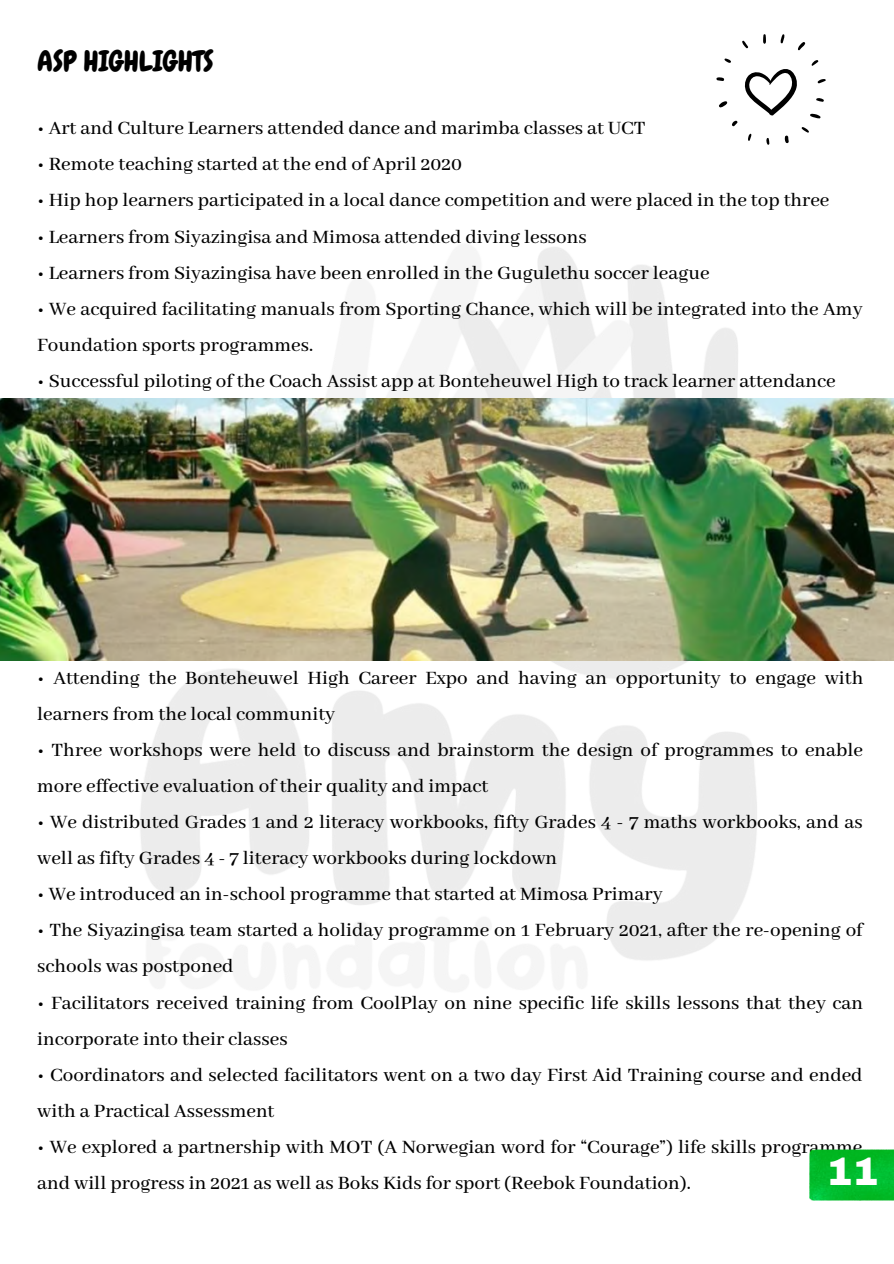
<style>
.page{position:relative;width:894px;height:1264px;background:#fff}
.page>*{position:absolute;margin:0;border:0;box-sizing:border-box;transform-origin:0 0}
.t1{font:900 39px "Archivo";color:#fff}
.t2{font:28.5px "Chewy";color:#000}
.t3{font:500 21px/36px "Abhaya Libre";color:#000}
</style>
<div class="page">
<img style="left:0;top:247px;width:893px;height:744px">
<img style="left:809px;top:1149px;width:84px;height:51px">
<img style="left:0;top:398px;width:893px;height:262px">
<svg style="left:744px;top:69px;width:53px;height:47px"></svg>
<svg style="left:763px;top:34px;width:3px;height:10px"></svg>
<svg style="left:742px;top:40px;width:6px;height:9px"></svg>
<svg style="left:724px;top:58px;width:7px;height:5px"></svg>
<svg style="left:716px;top:77px;width:8px;height:4px"></svg>
<svg style="left:719px;top:101px;width:8px;height:7px"></svg>
<svg style="left:732px;top:120px;width:5px;height:7px"></svg>
<svg style="left:748px;top:133px;width:3px;height:8px"></svg>
<svg style="left:766px;top:138px;width:3px;height:7px"></svg>
<svg style="left:801px;top:127px;width:8px;height:6px"></svg>
<svg style="left:810px;top:114px;width:10px;height:4px"></svg>
<svg style="left:816px;top:98px;width:8px;height:4px"></svg>
<svg style="left:817px;top:79px;width:8px;height:5px"></svg>
<svg style="left:811px;top:60px;width:7px;height:6px"></svg>
<svg style="left:798px;top:42px;width:7px;height:8px"></svg>
<svg style="left:780px;top:34px;width:4px;height:10px"></svg>
<svg style="left:784px;top:135px;width:4px;height:8px"></svg>
<h2 class="t2" style="left:37px;top:43px;width:178px">ASP HIGHLIGHTS</h2>
<p class="t3" style="left:37px;top:111px;width:609px">• Art and Culture Learners attended dance and marimba classes at UCT</p>
<p class="t3" style="left:37px;top:147px;width:426px">• Remote teaching started at the end of April 2020</p>
<p class="t3" style="left:37px;top:183px;width:793px">• Hip hop learners participated in a local dance competition and were placed in the top three</p>
<p class="t3" style="left:37px;top:219px;width:551px">• Learners from Siyazingisa and Mimosa attended diving lessons</p>
<p class="t3" style="left:37px;top:255px;width:673px">• Learners from Siyazingisa have been enrolled in the Gugulethu soccer league</p>
<p class="t3" style="left:37px;top:291px;width:826px">• We acquired facilitating manuals from Sporting Chance, which will be integrated into the Amy<br>Foundation sports programmes.</p>
<p class="t3" style="left:37px;top:363px;width:799px">• Successful piloting of the Coach Assist app at Bonteheuwel High to track learner attendance</p>
<p class="t3" style="left:37px;top:661px;width:827px">• Attending the Bonteheuwel High Career Expo and having an opportunity to engage with learners from the local community</p>
<p class="t3" style="left:37px;top:733px;width:827px">• Three workshops were held to discuss and brainstorm the design of programmes to enable more effective evaluation of their quality and impact</p>
<p class="t3" style="left:37px;top:805px;width:826px">• We distributed Grades 1 and 2 literacy workbooks, fifty Grades 4 - 7 maths workbooks, and as well as fifty Grades 4 - 7 literacy workbooks during lockdown</p>
<p class="t3" style="left:37px;top:877px;width:626px">• We introduced an in-school programme that started at Mimosa Primary</p>
<p class="t3" style="left:37px;top:913px;width:826px">• The Siyazingisa team started a holiday programme on 1 February 2021, after the re-opening of schools was postponed</p>
<p class="t3" style="left:37px;top:985px;width:827px">• Facilitators received training from CoolPlay on nine specific life skills lessons that they can incorporate into their classes</p>
<p class="t3" style="left:37px;top:1057px;width:826px">• Coordinators and selected facilitators went on a two day First Aid Training course and ended with a Practical Assessment</p>
<p class="t3" style="left:37px;top:1129px;width:826px">• We explored a partnership with MOT (A Norwegian word for “Courage”) life skills programme and will progress in 2021 as well as Boks Kids for sport (Reebok Foundation).</p>
<h1 class="t1" style="left:826px;top:1150px;width:54px">11</h1>
</div>
